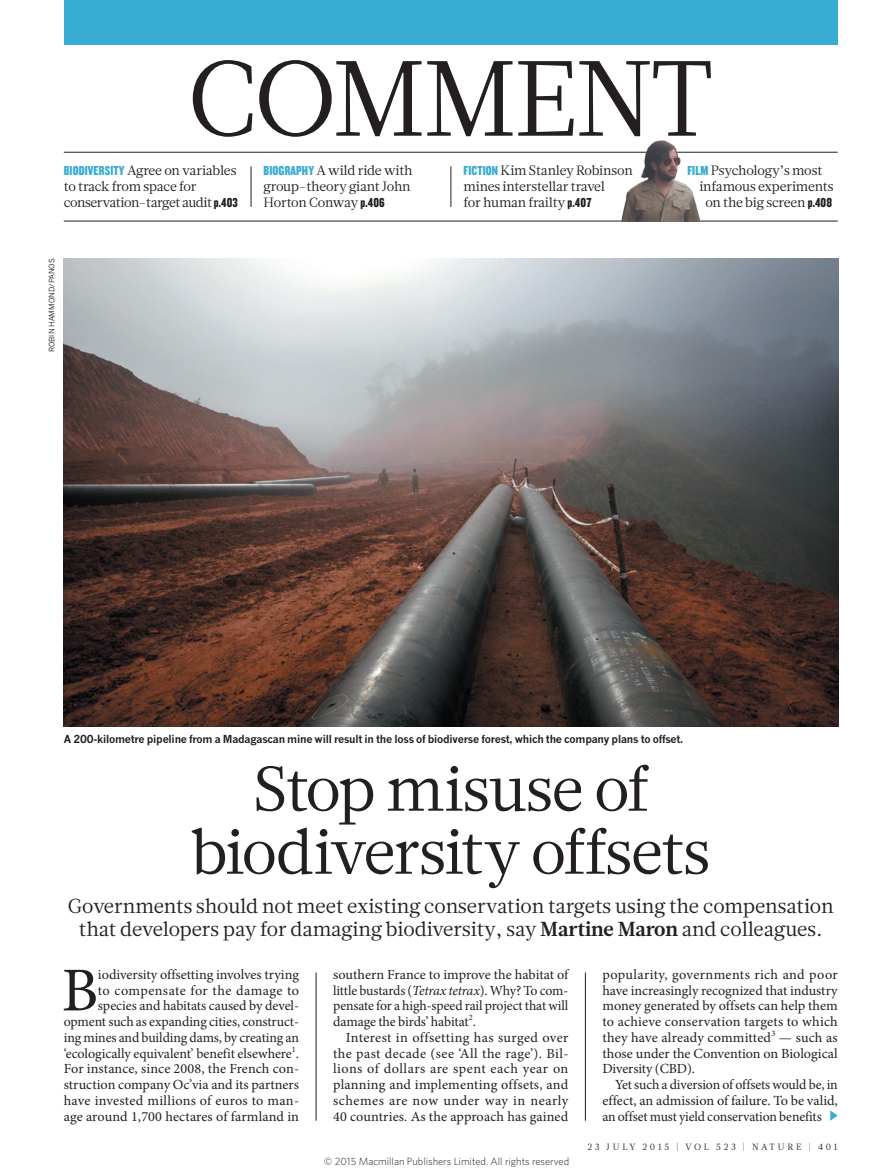
<style>
.page{position:relative;width:893px;height:1174px;background:#fff}
.page>*{position:absolute;margin:0;border:0;box-sizing:border-box;transform-origin:0 0}
.t1{font:106.5px "Glosa Math";letter-spacing:-.025em;color:#231f20}
.HEAD_42{font:63px/63px "Glosa Math";letter-spacing:-.025em;color:#231f20;text-align:center}
.BODY_DROP_CAP{font:62.4px "Minion Pro";color:#231f20}
.INTRO{font:20.25px/23.7px "Glosa Math";color:#231f20;text-align:center}
.BODY_INDENT{font:13.95px/15.8px "Minion Pro";color:#231f20;text-align:justify}
.BODY_DROP_CAP-2{font:13.95px/15.8px "Minion Pro";letter-spacing:-.005em;color:#231f20;text-align:right}
.MINI_TOC_TEXT{font:13.5px/15.8px "Glosa Math";letter-spacing:-.02em;color:#231f20}
.PIC_CAPTION{font:700 10.8px "News Gothic MTOT";letter-spacing:-.02em;color:#231f20}
.t2{font:300 10.5px "Whitney";color:#231f20}
.t3{font:9px "Glosa Math";letter-spacing:.3em;color:#231f20}
.PIC_CREDIT{font:7.5px "News Gothic MTOT";color:#231f20}
.s1{font-family:"Knockout 69 Full Liteweight";color:#38acd2}
.s2{font-family:"Knockout 69 Full Liteweight"}
.s3{font-weight:700}
.s4{font-style:italic}
</style>
<div class="page">
<hr style="left:64px;top:152px;width:774px;height:1px;background:#231f20">
<hr style="left:64px;top:221px;width:774px;height:1px;background:#231f20">
<img style="left:620px;top:140px;width:84px;height:81px">
<svg style="left:830px;top:1110px;width:8px;height:10px"></svg>
<div style="left:64px;top:0;width:774px;height:45px;background:#38acd2"></div>
<hr style="left:251px;top:166px;width:1px;height:41px;background:#231f20">
<hr style="left:451px;top:166px;width:1px;height:41px;background:#231f20">
<hr style="left:585px;top:972px;width:1px;height:148px;background:#231f20">
<hr style="left:316px;top:972px;width:1px;height:148px;background:#231f20">
<img style="left:64px;top:258px;width:774px;height:469px">
<h1 class="t1" style="left:187px;top:29px;width:528px">COMMENT</h1>
<p class="MINI_TOC_TEXT" style="left:64px;top:163px;width:176px"><span class="s1">BIODIVERSITY</span> Agree on variables to track from space for conservation-target audit <span class="s2">p.403</span></p>
<p class="MINI_TOC_TEXT" style="left:264px;top:163px;width:150px"><span class="s1">BIOGRAPHY</span> A wild ride with group-theory giant John<br>Horton Conway <span class="s2">p.406</span></p>
<p class="MINI_TOC_TEXT" style="left:463px;top:163px;width:171px"><span class="s1">FICTION</span> Kim Stanley Robinson mines interstellar travel<br>for human frailty <span class="s2">p.407</span></p>
<p class="MINI_TOC_TEXT" style="left:687px;top:163px;width:137px"><span class="s1">FILM</span> Psychology’s most</p>
<p class="MINI_TOC_TEXT" style="left:699px;top:179px;width:136px">infamous experiments</p>
<p class="MINI_TOC_TEXT" style="left:705px;top:194px;width:128px">on the big screen <span class="s2">p.408</span></p>
<p class="PIC_CREDIT" style="left:47px;top:352px;width:95px;rotate:-90deg">ROBIN HAMMOND/PANOS</p>
<p class="PIC_CAPTION" style="left:64px;top:732px;width:621px">A 200-kilometre pipeline from a Madagascan mine will result in the loss of biodiverse forest, which the company plans to offset.</p>
<p class="HEAD_42" style="left:191px;top:758px;width:521px">Stop misuse of biodiversity offsets</p>
<p class="INTRO" style="left:68px;top:894px;width:767px">Governments should not meet existing conservation targets using the compensation that developers pay for damaging biodiversity, say <span class="s3">Martine Maron</span> and colleagues.</p>
<p class="BODY_DROP_CAP" style="left:62px;top:948px;width:38px">B</p>
<p class="BODY_DROP_CAP-2" style="left:64px;top:966px;width:237px">iodiversity offsetting involves trying<br>to compensate for the damage to species and habitats caused by devel&shy;opment such as expanding cities, construct&shy;ing mines and building dams, by creating an ‘ecologically equivalent’ benefit elsewhere<sup>1</sup>.<br>For instance, since 2008, the French con&shy;struction company Oc’via and its partners have invested millions of euros to man&shy;age around 1,700 hectares of farmland in</p>
<p class="BODY_DROP_CAP-2" style="left:333px;top:966px;width:237px;text-align:justify">southern France to improve the habitat of little bustards (<span class="s4">Tetrax tetrax</span>). Why? To com&shy;pensate for a high-speed rail project that will damage the birds’ habitat<sup>2</sup>.</p>
<p class="BODY_INDENT" style="left:602px;top:966px;width:237px">popularity, governments rich and poor have increasingly recognized that industry money generated by offsets can help them to achieve conservation targets to which they have already committed<sup>3</sup> — such as those under the Convention on Biological Diversity (CBD).</p>
<p class="BODY_INDENT" style="left:602px;top:1077px;width:237px;text-indent:13px">Yet such a diversion of offsets would be, in effect, an admission of failure. To be valid, an offset must yield conservation benefits</p>
<p class="BODY_INDENT" style="left:333px;top:1029px;width:237px;text-indent:13px">Interest in offsetting has surged over the past decade (see ‘All the rage’). Bil&shy;lions of dollars are spent each year on planning and implementing offsets, and schemes are now under way in nearly 40 countries. As the approach has gained</p>
<p class="t2" style="left:324px;top:1154px;width:247px">© 2015 Macmillan Publishers Limited. All rights reserved</p>
<p class="t3" style="left:587px;top:1141px;width:252px">23 JULY 2015 | VOL 523 | NATURE | 401</p>
</div>
